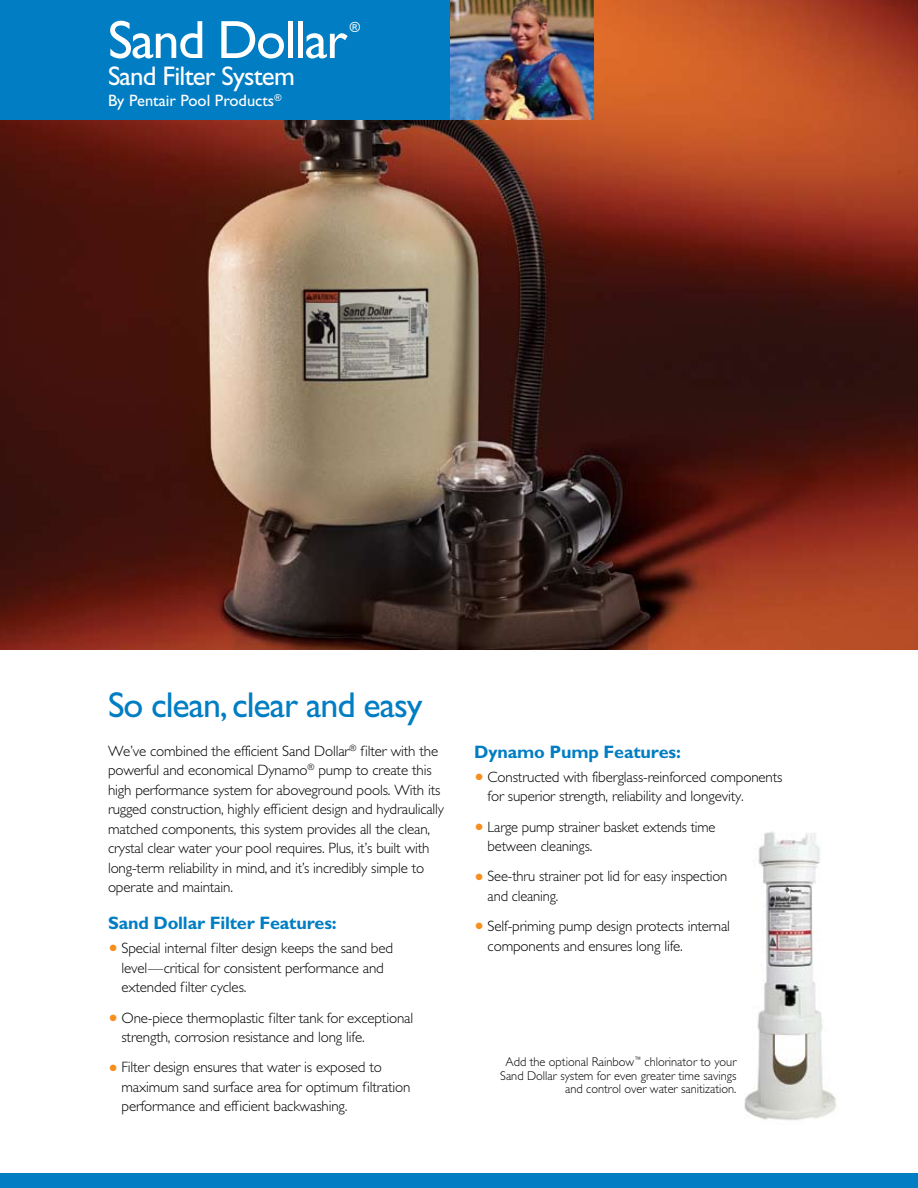
<style>
.page{position:relative;width:918px;height:1188px;background:#fff}
.page>*{position:absolute;margin:0;border:0;box-sizing:border-box;transform-origin:0 0}
.t1{font:54px "Gill Sans Std";letter-spacing:-.03em;color:#fff}
.t2{font:36px "Gill Sans Std";letter-spacing:-.03em;color:#007dc3}
.t3{font:27px "Gill Sans Std";letter-spacing:-.03em;color:#fff}
.t4{font:700 18px "Gill Sans Std";letter-spacing:-.01em;color:#007dc3}
.t5{font:16.5px "Gill Sans Std";color:#fff}
.t6{font:300 15px/19.5px "Gill Sans Std";letter-spacing:-.01em;color:#000}
.t7{font:13.95px "Gill Sans Std";color:#fff}
.t8{font:300 12.75px/13.5px "Gill Sans Std";color:#000;text-align:right}
.s1{font-weight:800;font-size:20.25px;color:#f78f1e}
</style>
<div class="page">
<img style="left:0;top:0;width:918px;height:650px">
<div style="left:0;top:0;width:459px;height:120px;background:#007dc3"></div>
<img style="left:450px;top:0;width:144px;height:120px">
<div style="left:0;top:1174px;width:918px;height:14px;background:#007dc3"></div>
<img style="left:744px;top:832px;width:93px;height:288px">
<h1 class="t1" style="left:108px;top:9px;width:241px">Sand Dollar</h1>
<p class="t7" style="left:350px;top:19px;width:12px">®</p>
<h3 class="t3" style="left:108px;top:60px;width:188px">Sand Filter System</h3>
<p class="t5" style="left:108px;top:91px;width:175px">By Pentair Pool Products<sup>®</sup></p>
<h2 class="t2" style="left:108px;top:684px;width:316px">So clean, clear and easy</h2>
<p class="t6" style="left:108px;top:741px;width:338px">We’ve combined the efficient Sand Dollar<sup>®</sup> filter with the powerful and economical Dynamo<sup>®</sup> pump to create this high performance system for aboveground pools. With its rugged construction, highly efficient design and hydraulically matched components, this system provides all the clean, crystal clear water your pool requires. Plus, it’s built with long-term reliability in mind, and it’s incredibly simple to operate and maintain.</p>
<p class="t4" style="left:108px;top:913px;width:230px">Sand Dollar Filter Features:</p>
<p class="t6" style="left:122px;top:939px;width:273px;text-indent:-14px"><span class="s1">•</span> Special internal filter design keeps the sand bed level—critical for consistent performance and extended filter cycles.</p>
<p class="t6" style="left:122px;top:1008px;width:293px;text-indent:-14px"><span class="s1">•</span> One-piece thermoplastic filter tank for exceptional strength, corrosion resistance and long life.</p>
<p class="t6" style="left:122px;top:1058px;width:290px;text-indent:-14px"><span class="s1">•</span> Filter design ensures that water is exposed to maximum sand surface area for optimum filtration performance and efficient backwashing.</p>
<p class="t4" style="left:474px;top:741px;width:208px">Dynamo Pump Features:</p>
<p class="t6" style="left:488px;top:767px;width:296px;text-indent:-14px"><span class="s1">•</span> Constructed with fiberglass-reinforced components for superior strength, reliability and longevity.</p>
<p class="t6" style="left:488px;top:817px;width:229px;text-indent:-14px"><span class="s1">•</span> Large pump strainer basket extends time between cleanings.</p>
<p class="t6" style="left:488px;top:867px;width:241px;text-indent:-14px"><span class="s1">•</span> See-thru strainer pot lid for easy inspection and cleaning.</p>
<p class="t6" style="left:488px;top:917px;width:244px;text-indent:-14px"><span class="s1">•</span> Self-priming pump design protects internal components and ensures long life.</p>
<p class="t8" style="left:500px;top:1055px;width:238px">Add the optional Rainbow<sup>™</sup> chlorinator to your<br>Sand Dollar system for even greater time savings and control over water sanitization.</p>
</div>
